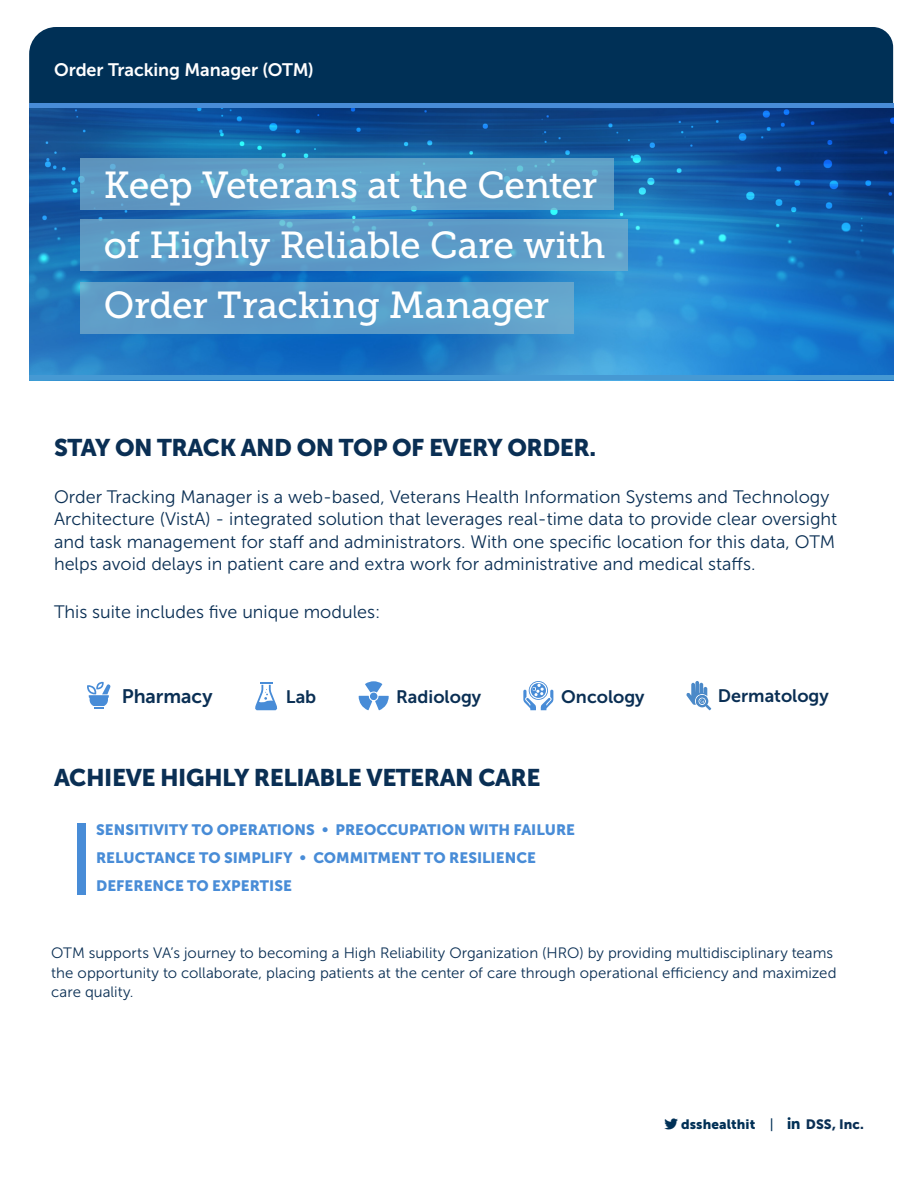
<style>
.page{position:relative;width:918px;height:1188px;background:#fff}
.page>*{position:absolute;margin:0;border:0;box-sizing:border-box;transform-origin:0 0}
.t1{font:37.5px/60px "Museo Slab 500";letter-spacing:-.015em;color:#fff}
.t2{font:24px "Museo Sans 900";letter-spacing:-.02em;color:#0a2f54}
.subhead{font:19.5px "Museo Sans 700";color:#0a2f54}
.t3{font:18px/22.5px "Museo Sans 300";color:#0a2f54}
.t4{font:18px "Museo Sans 700";color:#0a2f54}
.intro_paragraph{font:18px "Museo Sans 700";letter-spacing:-.005em;color:#fff}
.intro_body{font:15px/19.5px "Museo Sans 300";letter-spacing:.005em;color:#0a2f54}
.intro_body-2{font:15px "Museo Sans 900";color:#488cd7}
.t5{font:13.5px "Museo Sans 900";letter-spacing:.005em;color:#003056}
.t6{font:13.5px "Museo Sans 900";letter-spacing:.005em;color:#0a2f54}
.s1{font-family:"Museo Sans 700"}
.s2{font-family:"Museo Sans 500"}
</style>
<div class="page">
<img style="left:29px;top:108px;width:864px;height:268px">
<div style="left:29px;top:27px;width:864px;height:77px;background:#003056"></div>
<hr style="left:29px;top:104px;width:864px;height:4px;background:#488cd7">
<hr style="left:29px;top:376px;width:864px;height:4px;background:#4699d3">
<div style="left:80px;top:158px;width:533px;height:52px;background:#609fc7"></div>
<div style="left:80px;top:220px;width:547px;height:51px;background:#5d9cc7"></div>
<div style="left:80px;top:282px;width:493px;height:51px;background:linear-gradient(to right,#5a96c4,#5fa4cd)"></div>
<div style="left:77px;top:823px;width:8px;height:71px;background:#488cd7"></div>
<svg style="left:87px;top:682px;width:23px;height:27px"></svg>
<svg style="left:255px;top:682px;width:22px;height:28px"></svg>
<svg style="left:359px;top:681px;width:30px;height:29px"></svg>
<svg style="left:523px;top:681px;width:30px;height:29px"></svg>
<svg style="left:686px;top:681px;width:25px;height:29px"></svg>
<p class="intro_paragraph" style="left:54px;top:60px;width:261px">Order Tracking Manager (OTM)</p>
<p class="t1" style="left:104px;top:155px;width:503px">Keep Veterans at the Center of Highly Reliable Care with<br>Order Tracking Manager</p>
<p class="t2" style="left:54px;top:434px;width:544px">STAY ON TRACK AND ON TOP OF EVERY ORDER.</p>
<p class="t3" style="left:54px;top:485px;width:785px">Order Tracking Manager is a web-based, Veterans Health Information Systems and Technology Architecture (VistA) - integrated solution that leverages real-time data to provide clear oversight and task management for staff and administrators. With one specific location for this data, OTM helps avoid delays in patient care and extra work for administrative and medical staffs.</p>
<p class="t3" style="left:54px;top:601px;width:328px">This suite includes five unique modules:</p>
<p class="subhead" style="left:122px;top:685px;width:92px">Pharmacy</p>
<p class="t4" style="left:286px;top:687px;width:32px">Lab</p>
<p class="t4" style="left:396px;top:687px;width:87px">Radiology</p>
<p class="t4" style="left:561px;top:687px;width:85px">Oncology</p>
<p class="t4" style="left:718px;top:686px;width:112px">Dermatology</p>
<p class="t2" style="left:54px;top:764px;width:488px">ACHIEVE HIGHLY RELIABLE VETERAN CARE</p>
<p class="intro_body-2" style="left:96px;top:821px;width:480px">SENSITIVITY TO OPERATIONS <span class="s1">•</span> PREOCCUPATION WITH FAILURE</p>
<p class="intro_body-2" style="left:96px;top:849px;width:441px">RELUCTANCE TO SIMPLIFY <span class="s1">•</span> COMMITMENT TO RESILIENCE</p>
<p class="intro_body-2" style="left:96px;top:878px;width:197px">DEFERENCE TO EXPERTISE</p>
<p class="intro_body" style="left:51px;top:944px;width:787px">OTM supports VA’s journey to becoming a High Reliability Organization (HRO) by providing multidisciplinary teams the opportunity to collaborate, placing patients at the center of care through operational efficiency and maximized care quality.</p>
<p class="t5" style="left:681px;top:1116px;width:94px">dsshealthit <span class="s2">|</span></p>
<p class="t6" style="left:806px;top:1116px;width:60px">DSS, Inc.</p>
</div>
